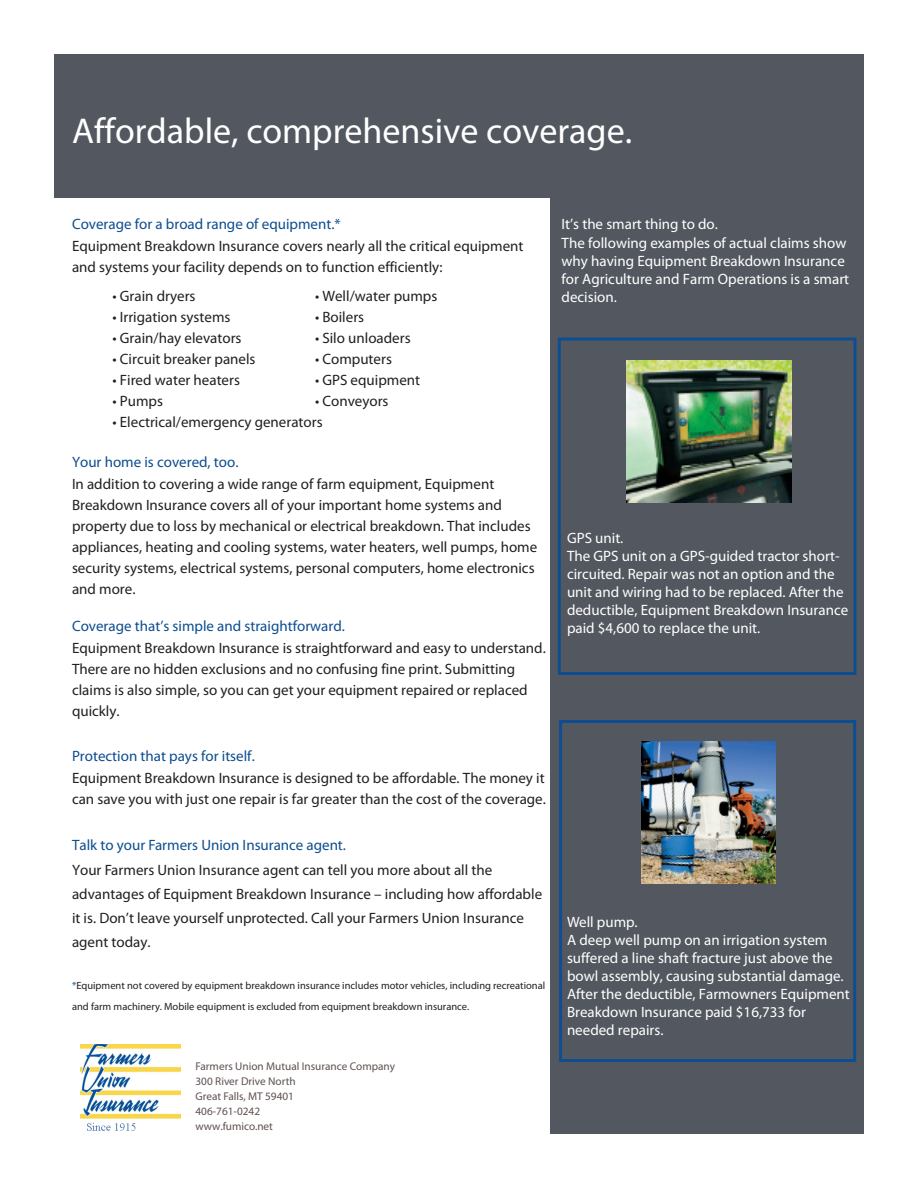
<style>
.page{position:relative;width:918px;height:1188px;background:#fff}
.page>*{position:absolute;margin:0;border:0;box-sizing:border-box;transform-origin:0 0}
.t1{font:36px "Myriad Pro";color:#fff}
.t2{font:15px/21px "Myriad Pro";color:#231f20}
.t3{font:15px/18px "Myriad Pro";color:#fff}
.t4{font:15px "Myriad Pro";color:#0d4d90}
.t5{font:11.25px "Myriad Pro";color:#5d514e}
.t6{font:10.5px/21px "Myriad Pro";color:#231f20}
.s1{color:#0d4d90}
</style>
<div class="page">
<div style="left:54px;top:54px;width:810px;height:144px;background:#535860"></div>
<div style="left:550px;top:198px;width:314px;height:936px;background:#535860"></div>
<div style="left:558px;top:338px;width:298px;height:337px;border:3px solid #0d4d90"></div>
<div style="left:559px;top:720px;width:297px;height:342px;border:3px solid #0d4d90"></div>
<img style="left:626px;top:360px;width:165px;height:142px">
<img style="left:81px;top:1045px;width:99px;height:86px">
<img style="left:642px;top:742px;width:134px;height:142px">
<p class="t1" style="left:72px;top:109px;width:562px">Affordable, comprehensive coverage.</p>
<p class="t4" style="left:72px;top:214px;width:270px">Coverage for a broad range of equipment.*</p>
<p class="t2" style="left:72px;top:235px;width:453px">Equipment Breakdown Insurance covers nearly all the critical equipment and systems your facility depends on to function efficiently:</p>
<p class="t2" style="left:112px;top:285px;width:85px">• Grain dryers</p>
<p class="t2" style="left:315px;top:285px;width:124px">• Well/water pumps</p>
<p class="t2" style="left:112px;top:306px;width:120px">• Irrigation systems</p>
<p class="t2" style="left:315px;top:306px;width:51px">• Boilers</p>
<p class="t2" style="left:112px;top:327px;width:131px">• Grain/hay elevators</p>
<p class="t2" style="left:315px;top:327px;width:97px">• Silo unloaders</p>
<p class="t2" style="left:112px;top:348px;width:145px">• Circuit breaker panels</p>
<p class="t2" style="left:315px;top:348px;width:78px">• Computers</p>
<p class="t2" style="left:112px;top:369px;width:129px">• Fired water heaters</p>
<p class="t2" style="left:315px;top:369px;width:107px">• GPS equipment</p>
<p class="t2" style="left:112px;top:390px;width:52px">• Pumps</p>
<p class="t2" style="left:315px;top:390px;width:75px">• Conveyors</p>
<p class="t2" style="left:112px;top:411px;width:212px">• Electrical/emergency generators</p>
<p class="t4" style="left:72px;top:452px;width:168px">Your home is covered, too.</p>
<p class="t2" style="left:72px;top:473px;width:467px">In addition to covering a wide range of farm equipment, Equipment Breakdown Insurance covers all of your important home systems and property due to loss by mechanical or electrical breakdown. That includes appliances, heating and cooling systems, water heaters, well pumps, home security systems, electrical systems, personal computers, home electronics and more.</p>
<p class="t4" style="left:72px;top:617px;width:274px">Coverage that’s simple and straightforward.</p>
<p class="t2" style="left:72px;top:637px;width:475px">Equipment Breakdown Insurance is straightforward and easy to understand.<br>There are no hidden exclusions and no confusing fine print. Submitting claims is also simple, so you can get your equipment repaired or replaced quickly.</p>
<p class="t4" style="left:72px;top:747px;width:184px">Protection that pays for itself.</p>
<p class="t2" style="left:72px;top:768px;width:475px">Equipment Breakdown Insurance is designed to be affordable. The money it can save you with just one repair is far greater than the cost of the coverage.</p>
<p class="t4" style="left:72px;top:835px;width:276px">Talk to your Farmers Union Insurance agent.</p>
<p class="t2" style="left:72px;top:857px;width:472px;line-height:24px">Your Farmers Union Insurance agent can tell you more about all the advantages of Equipment Breakdown Insurance – including how affordable it is. Don’t leave yourself unprotected. Call your Farmers Union Insurance agent today.</p>
<p class="t6" style="left:72px;top:975px;width:475px"><span class="s1">*</span>Equipment not covered by equipment breakdown insurance includes motor vehicles, including recreational and farm machinery. Mobile equipment is excluded from equipment breakdown insurance.</p>
<p class="t5" style="left:196px;top:1060px;width:201px">Farmers Union Mutual Insurance Company</p>
<p class="t5" style="left:196px;top:1075px;width:102px">300 River Drive North</p>
<p class="t5" style="left:196px;top:1090px;width:100px">Great Falls, MT 59401</p>
<p class="t5" style="left:196px;top:1105px;width:66px">406-761-0242</p>
<p class="t5" style="left:196px;top:1120px;width:79px">www.fumico.net</p>
<p class="t3" style="left:562px;top:214px;width:158px">It’s the smart thing to do.</p>
<p class="t3" style="left:562px;top:233px;width:289px">The following examples of actual claims show why having Equipment Breakdown Insurance for Agriculture and Farm Operations is a smart decision.</p>
<p class="t3" style="left:567px;top:529px;width:58px">GPS unit.</p>
<p class="t3" style="left:567px;top:547px;width:283px">The GPS unit on a GPS-guided tractor short&shy;circuited. Repair was not an option and the unit and wiring h---ad to be replaced. After the deductible, Equipment Breakdown Insurance paid $4,600 to replace the unit.</p>
<p class="t3" style="left:567px;top:913px;width:72px">Well pump.</p>
<p class="t3" style="left:567px;top:931px;width:284px">A deep well pump on an irrigation system suffered a line shaft fracture just above the bowl assembly, causing substantial damage.<br>After the deductible, Farmowners Equipment Breakdown Insurance paid $16,733 for needed repairs.</p>
</div>
